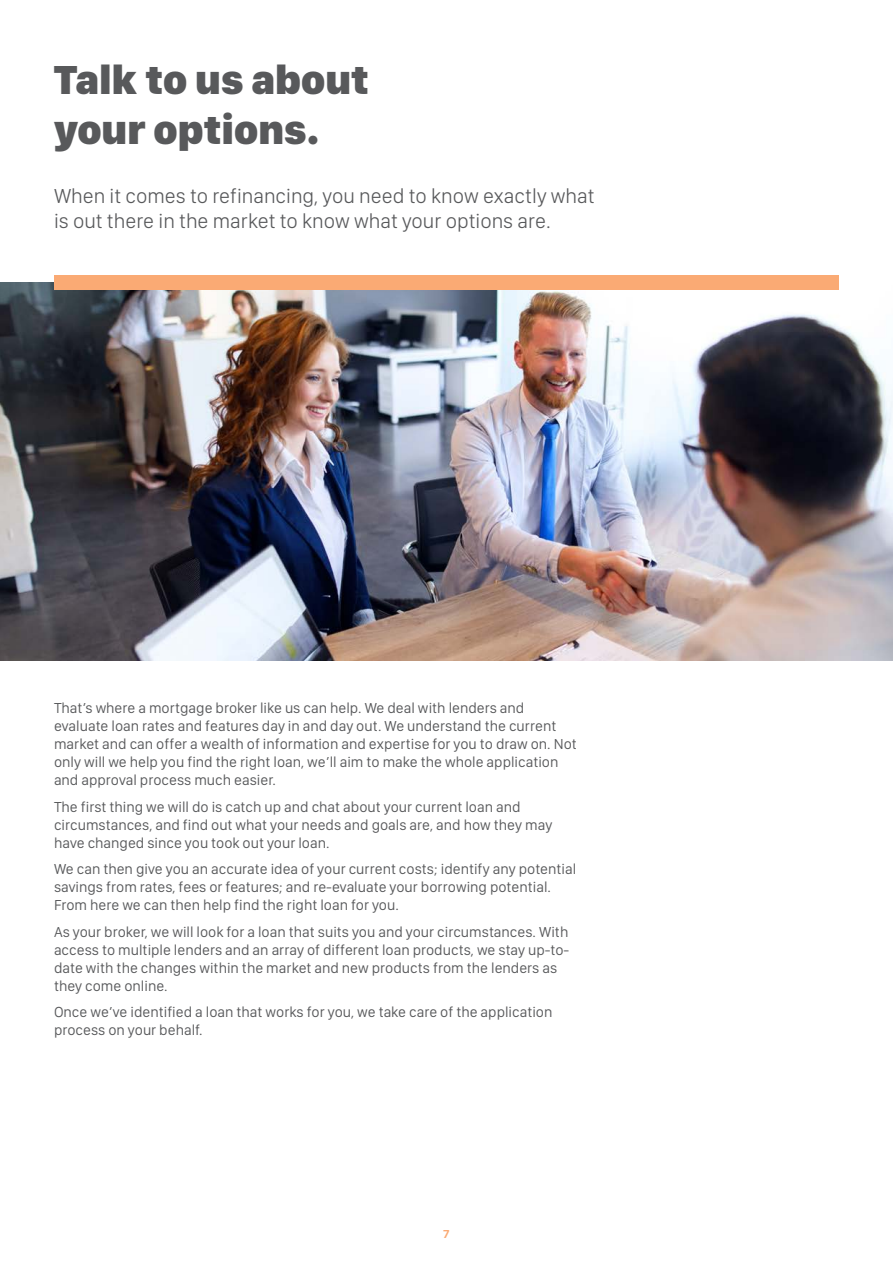
<style>
.page{position:relative;width:893px;height:1263px;background:#fff}
.page>*{position:absolute;margin:0;border:0;box-sizing:border-box;transform-origin:0 0}
.t1{font:900 42px/50.4px "San Francisco Display";color:#58595b}
.t2{font:300 21px/25.2px "San Francisco Display";color:#58595b}
.t3{font:15px/18px "San Francisco Display";color:#58595b}
.t4{font:700 12px "San Francisco Display";color:#faaa74}
</style>
<div class="page">
<img style="left:0;top:282px;width:893px;height:379px">
<div style="left:54px;top:275px;width:785px;height:15px;background:#faaa74"></div>
<h1 class="t1" style="left:54px;top:58px;width:317px">Talk to us about your options.</h1>
<h2 class="t2" style="left:54px;top:185px;width:542px">When it comes to refinancing, you need to know exactly what is out there in the market to know what your options are.</h2>
<p class="t3" style="left:54px;top:700px;width:524px">That’s where a mortgage broker like us can help. We deal with lenders and evaluate loan rates and features day in and day out. We understand the current market and can offer a wealth of information and expertise for you to draw on. Not only will we help you find the right loan, we’ll aim to make the whole application and approval process much easier.</p>
<p class="t3" style="left:54px;top:799px;width:500px">The first thing we will do is catch up and chat about your current loan and circumstances, and find out what your needs and goals are, and how they may have changed since you took out your loan.</p>
<p class="t3" style="left:54px;top:861px;width:524px">We can then give you an accurate idea of your current costs; identify any potential savings from rates, fees or features; and re-evaluate your borrowing potential.<br>From here we can then help find the right loan for you.</p>
<p class="t3" style="left:54px;top:924px;width:517px">As your broker, we will look for a loan that suits you and your circumstances. With access to multiple lenders and an array of different loan products, we stay up-to&shy;date with the changes within the market and new products from the lenders as they come online.</p>
<p class="t3" style="left:54px;top:1004px;width:500px">Once we’ve identified a loan that works for you, we take care of the application process on your behalf.</p>
<p class="t4" style="left:443px;top:1226px;width:8px">7</p>
</div>
